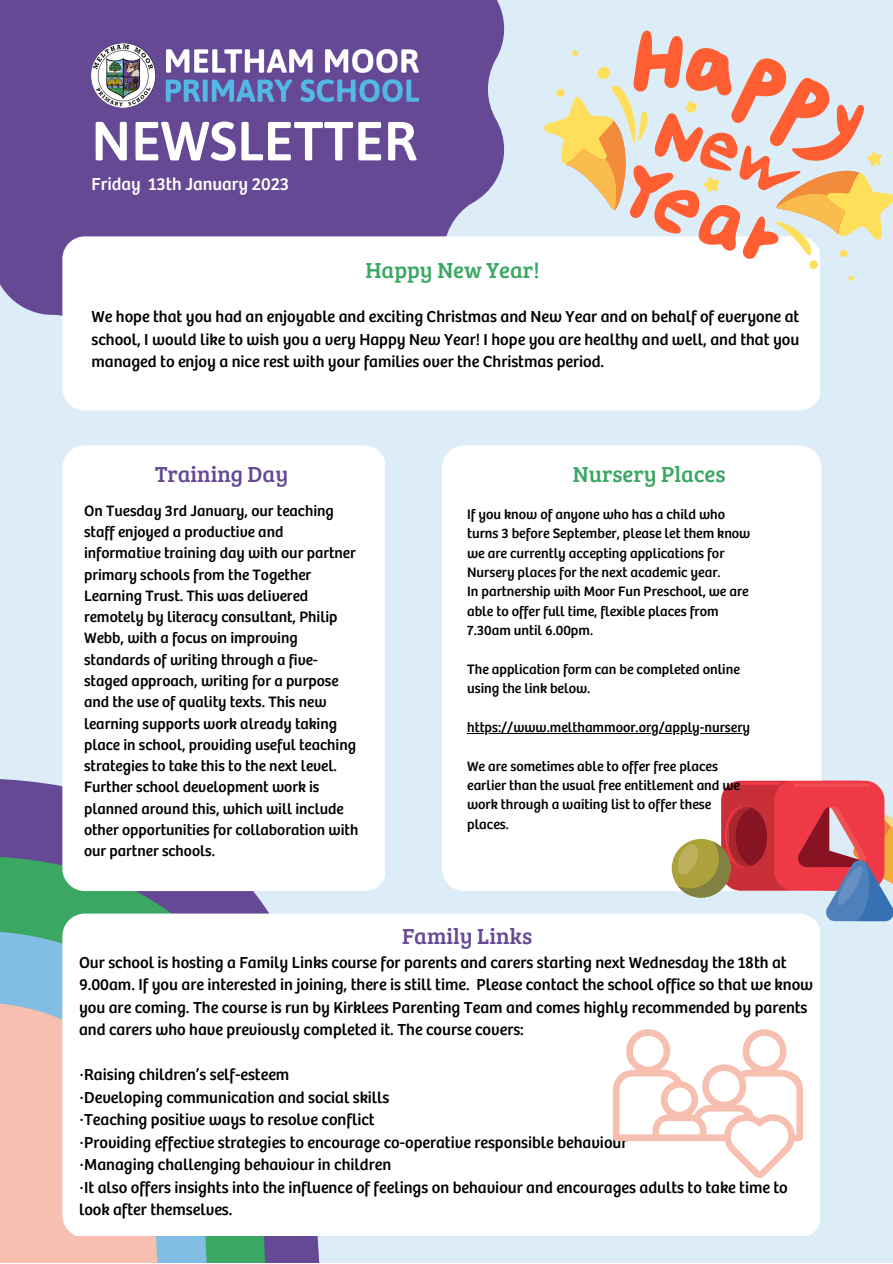
<style>
.page{position:relative;width:893px;height:1264px;background:#fff}
.page>*{position:absolute;margin:0;border:0;box-sizing:border-box;transform-origin:0 0}
.t1{font:600 54.9px "Asap";color:#fff}
.t2{font:22.5px "Bree Serif";color:#3aa762}
.t3{font:22.5px "Bree Serif";color:#664994}
.t4{font:18px "Bree";color:#fff}
.t5{font:16.5px/22.5px "Bree";color:#000}
.t6{font:15.6px/21.3px "Bree";color:#000}
.t7{font:14.1px/19.4px "Bree";color:#000}
</style>
<div class="page">
<div style="left:0;top:0;width:892px;height:1262px;background:#ddedf8"></div>
<div style="left:0;top:0;width:504px;height:316px;background:#664994"></div>
<svg style="left:0;top:779px;width:319px;height:483px;fill:#664994"></svg>
<svg style="left:0;top:854px;width:265px;height:408px;background:#479071"></svg>
<svg style="left:0;top:929px;width:207px;height:333px;background:#7cbbd9"></svg>
<div style="left:0;top:1000px;width:158px;height:262px;background:#f6bfaf"></div>
<img style="left:91px;top:44px;width:328px;height:64px">
<div style="left:62px;top:445px;width:322px;height:446px;background:#fff"></div>
<div style="left:62px;top:236px;width:757px;height:174px;background:#fff"></div>
<div style="left:442px;top:445px;width:379px;height:446px;background:#fff;border-radius:22px"></div>
<div style="left:62px;top:913px;width:757px;height:322px;background:#fff"></div>
<svg style="left:529px;top:50px;width:363px;height:233px"></svg>
<svg style="left:582px;top:30px;width:288px;height:252px"></svg>
<svg style="left:671px;top:839px;width:59px;height:58px"></svg>
<svg style="left:676px;top:780px;width:216px;height:141px"></svg>
<svg style="left:612px;top:1028px;width:190px;height:149px;background:#fceeea"></svg>
<hr style="left:467px;top:732px;width:283px;height:1px;background:#000">
<h1 class="t1" style="left:91px;top:109px;width:327px">NEWSLETTER</h1>
<p class="t4" style="left:91px;top:174px;width:199px">Friday 13th January 2023</p>
<h2 class="t2" style="left:365px;top:253px;width:175px">Happy New Year!</h2>
<p class="t5" style="left:91px;top:306px;width:709px;text-align:justify">We hope that you had an enjoyable and exciting Christmas and New Year and on behalf of everyone at school, I would like to wish you a very Happy New Year! I hope you are healthy and well, and that you managed to enjoy a nice rest with your families over the Christmas period.</p>
<h2 class="t3" style="left:155px;top:457px;width:135px">Training Day</h2>
<p class="t6" style="left:84px;top:501px;width:276px">On Tuesday 3rd January, our teaching staff enjoyed a productive and informative training day with our partner primary schools from the Together Learning Trust. This was delivered remotely by literacy consultant, Philip Webb, with a focus on improving standards of writing through a five&shy;staged approach, writing for a purpose and the use of quality texts. This new learning supports work already taking place in school, providing useful teaching strategies to take this to the next level.<br>Further school development work is planned around this, which will include other opportunities for collaboration with our partner schools.</p>
<h2 class="t2" style="left:573px;top:457px;width:154px">Nursery Places</h2>
<p class="t7" style="left:467px;top:505px;width:285px">If you know of anyone who has a child who turns 3 before September, please let them know we are currently accepting applications for Nursery places for the next academic year.<br>In partnership with Moor Fun Preschool, we are able to offer full time, flexible places from 7.30am until 6.00pm.</p>
<p class="t7" style="left:467px;top:660px;width:274px">The application form can be completed online using the link below.</p>
<p class="t7" style="left:467px;top:718px;width:284px">https://www.melthammoor.org/apply-nursery</p>
<p class="t7" style="left:467px;top:757px;width:274px">We are sometimes able to offer free places earlier than the usual free entitlement and we work through a waiting list to offer these places.</p>
<h2 class="t3" style="left:402px;top:919px;width:132px">Family Links</h2>
<p class="t5" style="left:79px;top:952px;width:735px">Our school is hosting a Family Links course for parents and carers starting next Wednesday the 18th at 9.00am. If you are interested in joining, there is still time. Please contact the school office so that we know you are coming. The course is run by Kirklees Parenting Team and comes highly recommended by parents and carers who have previously completed it. The course covers:</p>
<p class="t5" style="left:79px;top:1064px;width:710px">·Raising children’s self-esteem<br>·Developing communication and social skills<br>·Teaching positive ways to resolve conflict<br>·Providing effective strategies to encourage co-operative responsible behaviour<br>·Managing challenging behaviour in children<br>·It also offers insights into the influence of feelings on behaviour and encourages adults to take time to look after themselves.</p>
</div>
